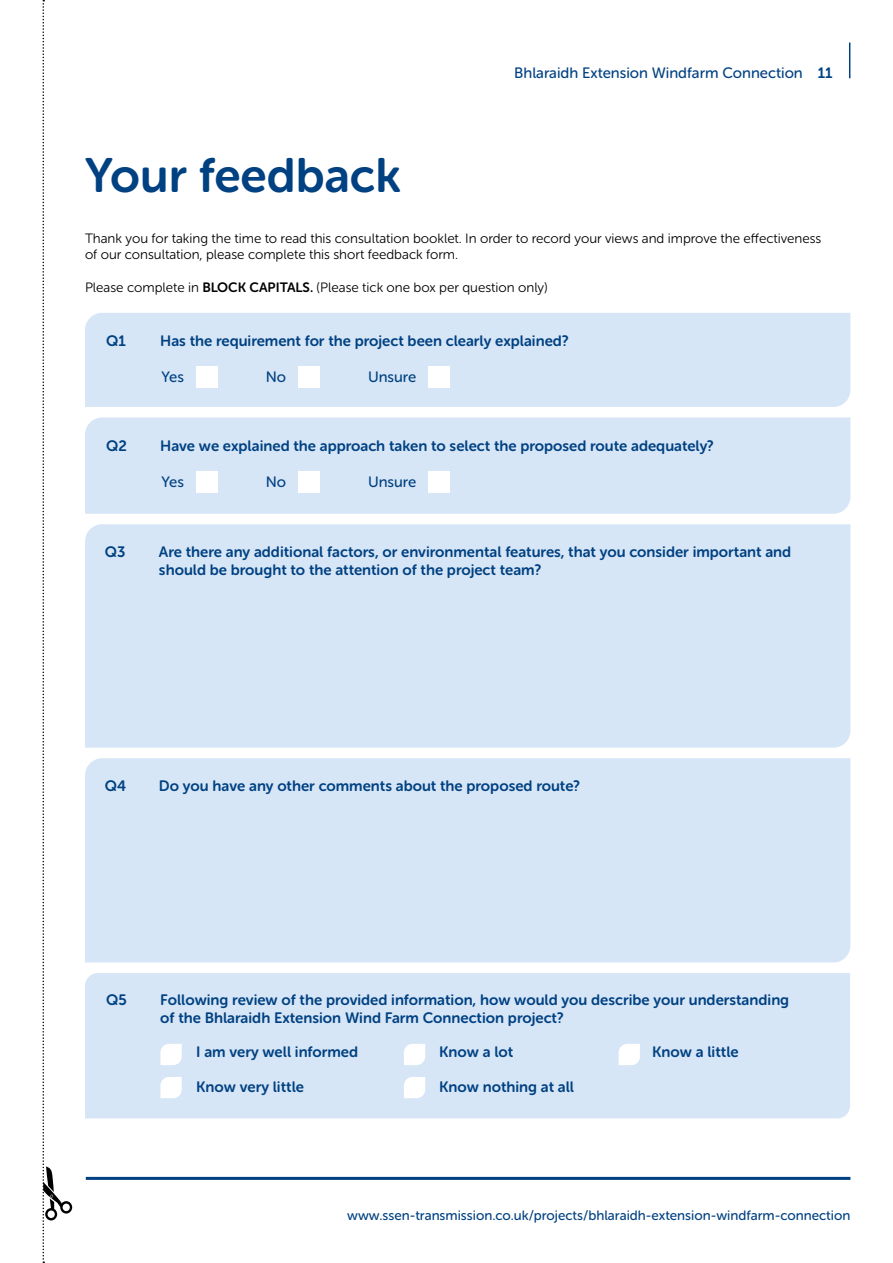
<style>
.page{position:relative;width:893px;height:1263px;background:#fff}
.page>*{position:absolute;margin:0;border:0;box-sizing:border-box;transform-origin:0 0}
.t1{font:48px "Museo Sans Rounded 700";color:#004182}
.t2{font:15px/18px "Museo Sans Rounded 700";color:#004182}
.t3{font:15px "Museo Sans Rounded 500";color:#004182}
.t4{font:13.5px/16.2px "Museo Sans Rounded 300";color:#000}
.t5{font:13.5px "Museo Sans Rounded 500";color:#004182}
.s1{font-family:"Museo Sans Rounded 700"}
</style>
<div class="page">
<hr style="left:86px;top:1177px;width:764px;height:3px;background:#004182">
<hr style="left:849px;top:43px;width:1px;height:35px;background:#004182">
<svg style="left:43px;top:0;width:29px;height:1263px"></svg>
<div style="left:85px;top:313px;width:765px;height:94px;background:#d7e6f6"></div>
<div style="left:196px;top:366px;width:21px;height:21px;background:#fff"></div>
<div style="left:298px;top:366px;width:22px;height:21px;background:#fff"></div>
<div style="left:429px;top:366px;width:21px;height:21px;background:#fff"></div>
<div style="left:85px;top:417px;width:765px;height:97px;background:#d7e6f6"></div>
<div style="left:196px;top:471px;width:21px;height:21px;background:#fff"></div>
<div style="left:298px;top:471px;width:22px;height:21px;background:#fff"></div>
<div style="left:429px;top:471px;width:21px;height:21px;background:#fff"></div>
<div style="left:85px;top:524px;width:765px;height:224px;background:#d7e6f6"></div>
<div style="left:85px;top:758px;width:765px;height:204px;background:#d7e6f6"></div>
<div style="left:85px;top:973px;width:765px;height:145px;background:#d7e6f6"></div>
<svg style="left:160px;top:1044px;width:22px;height:21px"></svg>
<svg style="left:404px;top:1044px;width:21px;height:21px"></svg>
<svg style="left:619px;top:1044px;width:21px;height:21px"></svg>
<svg style="left:160px;top:1077px;width:22px;height:21px"></svg>
<svg style="left:404px;top:1077px;width:21px;height:21px"></svg>
<h1 class="t1" style="left:85px;top:148px;width:317px">Your feedback</h1>
<p class="t3" style="left:514px;top:65px;width:320px">Bhlaraidh Extension Windfarm Connection <span class="s1">11</span></p>
<p class="t4" style="left:85px;top:230px;width:738px">Thank you for taking the time to read this consultation booklet. In order to record your views and improve the effectiveness of our consultation, please complete this short feedback form.</p>
<p class="t4" style="left:85px;top:279px;width:464px">Please complete in <span class="s1">BLOCK CAPITALS.</span> (Please tick one box per question only)</p>
<p class="t2" style="left:106px;top:332px;width:21px">Q1</p>
<p class="t2" style="left:160px;top:332px;width:410px">Has the requirement for the project been clearly explained?</p>
<p class="t3" style="left:161px;top:369px;width:24px">Yes</p>
<p class="t3" style="left:266px;top:369px;width:22px">No</p>
<p class="t3" style="left:368px;top:369px;width:50px">Unsure</p>
<p class="t2" style="left:106px;top:437px;width:22px">Q2</p>
<p class="t2" style="left:160px;top:437px;width:555px">Have we explained the approach taken to select the proposed route adequately?</p>
<p class="t3" style="left:161px;top:474px;width:24px">Yes</p>
<p class="t3" style="left:266px;top:474px;width:22px">No</p>
<p class="t3" style="left:368px;top:474px;width:50px">Unsure</p>
<p class="t2" style="left:105px;top:543px;width:22px">Q3</p>
<p class="t2" style="left:159px;top:543px;width:634px">Are there any additional factors, or environmental features, that you consider important and should be brought to the attention of the project team?</p>
<p class="t2" style="left:105px;top:777px;width:23px">Q4</p>
<p class="t2" style="left:159px;top:777px;width:423px">Do you have any other comments about the proposed route?</p>
<p class="t2" style="left:106px;top:990px;width:22px">Q5</p>
<p class="t2" style="left:160px;top:990px;width:630px">Following review of the provided information, how would you describe your understanding of the Bhlaraidh Extension Wind Farm Connection project?</p>
<p class="t2" style="left:196px;top:1043px;width:163px">I am very well informed</p>
<p class="t2" style="left:439px;top:1043px;width:75px">Know a lot</p>
<p class="t2" style="left:652px;top:1043px;width:88px">Know a little</p>
<p class="t2" style="left:196px;top:1077px;width:109px">Know very little</p>
<p class="t2" style="left:439px;top:1077px;width:136px">Know nothing at all</p>
<p class="t5" style="left:347px;top:1208px;width:505px">www.ssen-transmission.co.uk/projects/bhlaraidh-extension-windfarm-connection</p>
</div>
